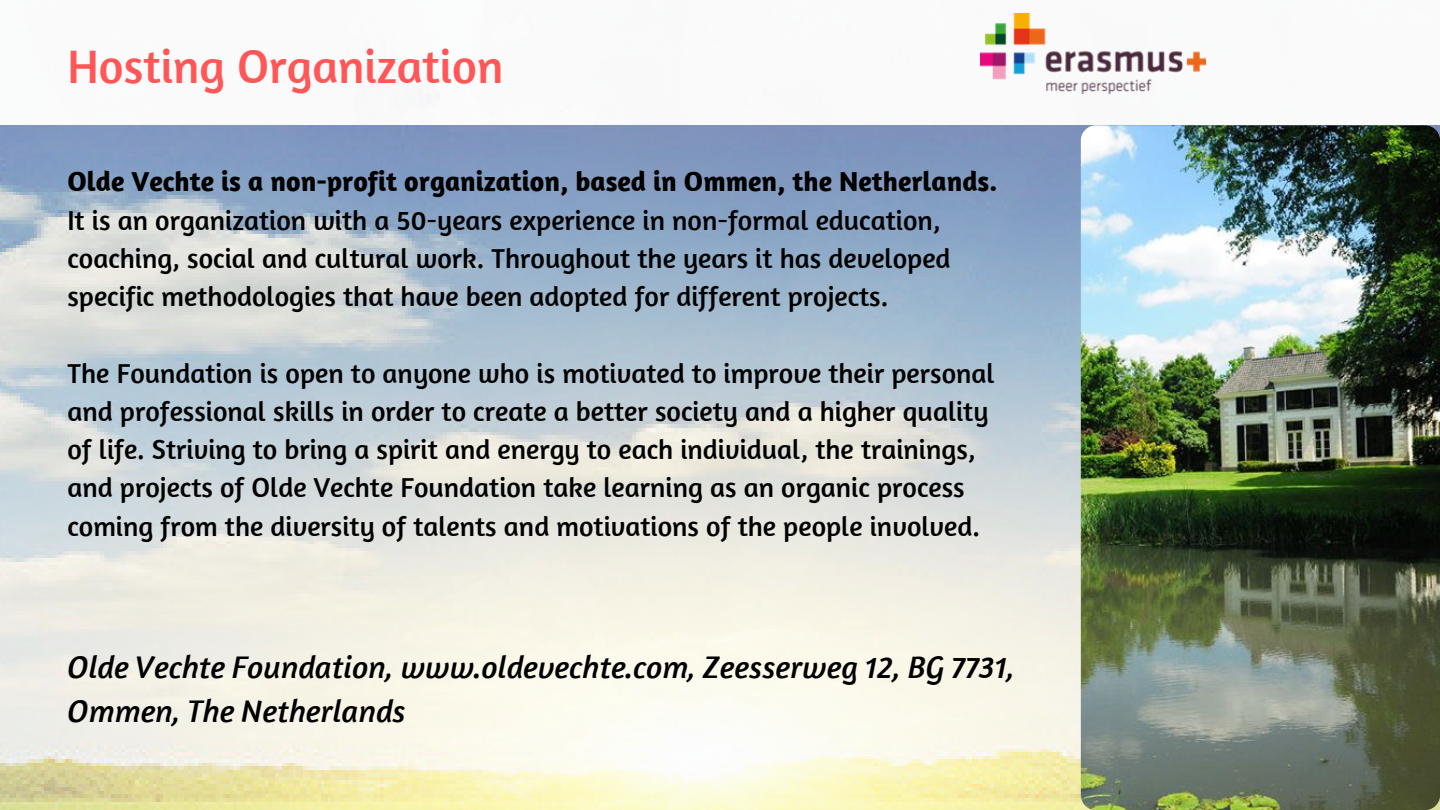
<style>
.page{position:relative;width:1440px;height:810px;background:#fff}
.page>*{position:absolute;margin:0;border:0;box-sizing:border-box;transform-origin:0 0}
.t1{font:48px "Amaranth";color:#ff5757}
.t2{font:italic 32px/43.7px "Amaranth";color:#000}
.t3{font:28px/38.2px "Amaranth";color:#000}
.t4{font:700 28px "Amaranth";color:#000}
</style>
<div class="page">
<img style="left:980px;top:14px;width:226px;height:80px">
<img style="left:0;top:125px;width:1081px;height:685px">
<img style="left:1081px;top:125px;width:359px;height:685px">
<h1 class="t1" style="left:67px;top:36px;width:438px">Hosting Organization</h1>
<p class="t4" style="left:67px;top:164px;width:931px">Olde Vechte is a non-profit organization, based in Ommen, the Netherlands.</p>
<p class="t3" style="left:67px;top:200px;width:885px">It is an organization with a 50-years experience in non-formal education, coaching, social and cultural work. Throughout the years it has developed specific methodologies that have been adopted for different projects.</p>
<p class="t3" style="left:67px;top:353px;width:929px">The Foundation is open to anyone who is motivated to improve their personal and professional skills in order to create a better society and a higher quality of life. Striving to bring a spirit and energy to each individual, the trainings, and projects of Olde Vechte Foundation take learning as an organic process coming from the diversity of talents and motivations of the people involved.</p>
<p class="t2" style="left:67px;top:644px;width:949px">Olde Vechte Foundation, www.oldevechte.com, Zeesserweg 12, BG 7731,<br>Ommen, The Netherlands</p>
</div>
